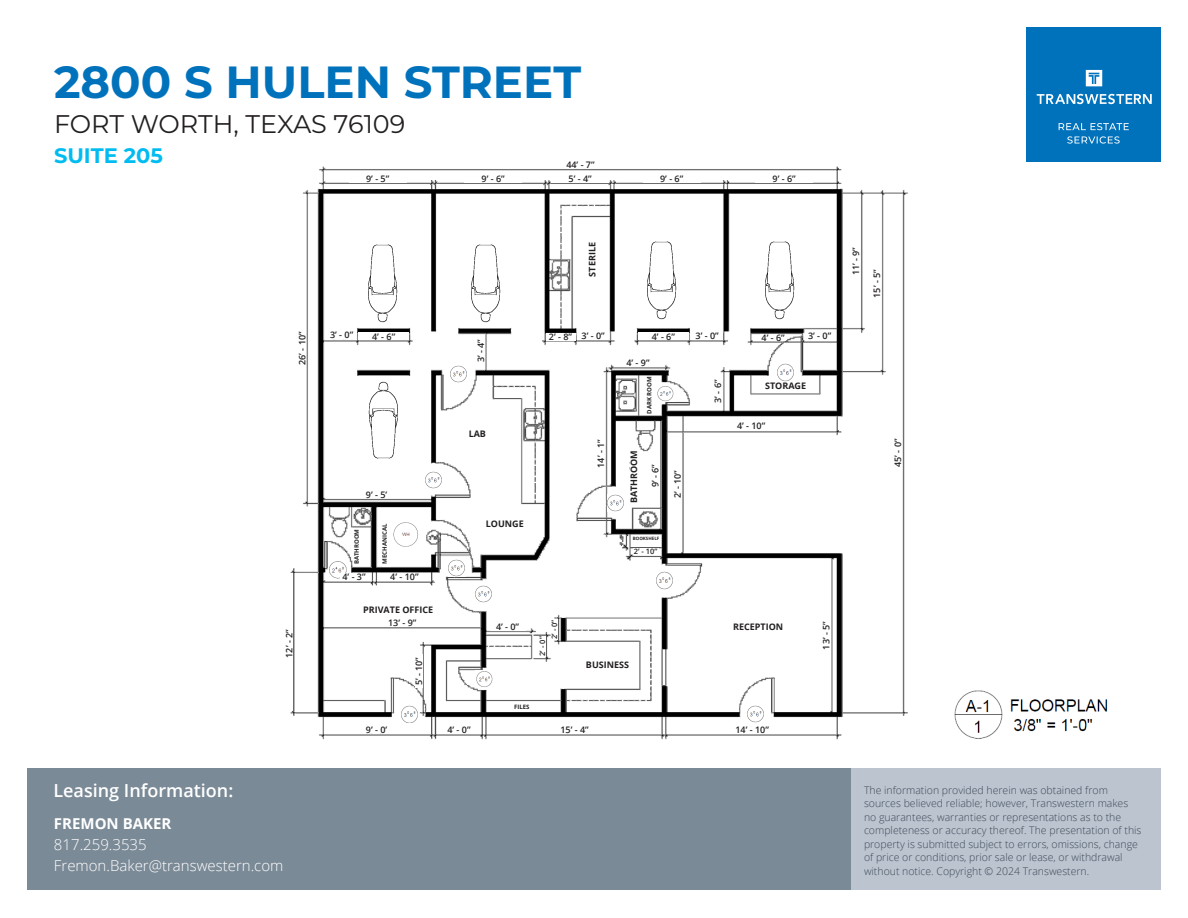
<style>
.page{position:relative;width:1188px;height:918px;background:#fff}
.page>*{position:absolute;margin:0;border:0;box-sizing:border-box;transform-origin:0 0}
.H1{font:700 45px "Montserrat";color:#0072bc}
.t1{font:25.5px "Montserrat";color:#231f20}
.t2{font:700 21px "Montserrat";color:#00bcf1}
.H3-White{font:600 18px "Open Sans";color:#fff}
.Broker_Contact_Info{font:300 15px "Open Sans";color:#fff}
.Broker_Name{font:700 15px "Open Sans";color:#fff}
.Legal{font:300 10.5px/13.5px "Open Sans";color:#3c4a55}
.t3{font:600 9px "Open Sans";color:#231f20}
.t4{font:700 9px "Open Sans";color:#231f20}
.t5{font:600 7.5px "Open Sans";color:#231f20}
.t6{font:700 6px "Open Sans";color:#231f20}
.t7{font:700 4.5px "Open Sans";color:#231f20}
</style>
<div class="page">
<div style="left:1026px;top:27px;width:135px;height:135px;background:#0072bc"></div>
<svg style="left:1067px;top:136px;width:53px;height:8px"></svg>
<svg style="left:1059px;top:123px;width:70px;height:7px"></svg>
<svg style="left:1037px;top:94px;width:115px;height:10px"></svg>
<svg style="left:1086px;top:70px;width:16px;height:16px"></svg>
<img style="left:290px;top:166px;width:618px;height:574px">
<div style="left:27px;top:768px;width:824px;height:122px;background:#7b8a97"></div>
<div style="left:851px;top:768px;width:310px;height:122px;background:#bcc4d0"></div>
<div style="left:552px;top:161px;width:57px;height:7px;background:#fff"></div>
<div style="left:349px;top:175px;width:58px;height:7px;background:#fff"></div>
<div style="left:464px;top:175px;width:58px;height:7px;background:#fff"></div>
<div style="left:551px;top:175px;width:58px;height:7px;background:#fff"></div>
<div style="left:643px;top:175px;width:58px;height:7px;background:#fff"></div>
<div style="left:755px;top:175px;width:58px;height:7px;background:#fff"></div>
<div style="left:329px;top:332px;width:25px;height:7px;background:#fff"></div>
<div style="left:359px;top:333px;width:50px;height:7px;background:#fff"></div>
<div style="left:546px;top:333px;width:29px;height:7px;background:#fff"></div>
<div style="left:580px;top:332px;width:26px;height:8px;background:#fff"></div>
<div style="left:638px;top:333px;width:50px;height:7px;background:#fff"></div>
<div style="left:694px;top:332px;width:26px;height:8px;background:#fff"></div>
<div style="left:807px;top:332px;width:25px;height:8px;background:#fff"></div>
<div style="left:760px;top:334px;width:26px;height:7px;background:#fff"></div>
<div style="left:463px;top:430px;width:28px;height:10px;background:#fff"></div>
<div style="left:589px;top:229px;width:10px;height:61px;background:#fff"></div>
<div style="left:755px;top:382px;width:61px;height:11px;background:#fff"></div>
<div style="left:476px;top:521px;width:58px;height:11px;background:#fff"></div>
<div style="left:356px;top:606px;width:84px;height:13px;background:#fff"></div>
<div style="left:577px;top:662px;width:61px;height:10px;background:#fff"></div>
<div style="left:727px;top:623px;width:62px;height:10px;background:#fff"></div>
<div style="left:354px;top:529px;width:8px;height:36px;background:#fff"></div>
<div style="left:382px;top:521px;width:9px;height:45px;background:#fff"></div>
<div style="left:630px;top:450px;width:12px;height:54px;background:#fff"></div>
<div style="left:631px;top:537px;width:30px;height:7px;background:#fff"></div>
<div style="left:364px;top:726px;width:25px;height:7px;background:#fff"></div>
<div style="left:441px;top:726px;width:36px;height:7px;background:#fff"></div>
<div style="left:557px;top:726px;width:35px;height:7px;background:#fff"></div>
<div style="left:734px;top:726px;width:36px;height:7px;background:#fff"></div>
<div style="left:823px;top:618px;width:8px;height:35px;background:#fff"></div>
<div style="left:551px;top:619px;width:7px;height:20px;background:#fff"></div>
<div style="left:539px;top:636px;width:7px;height:20px;background:#fff"></div>
<div style="left:490px;top:623px;width:35px;height:7px;background:#fff"></div>
<div style="left:633px;top:549px;width:26px;height:6px;background:#fff"></div>
<div style="left:674px;top:466px;width:7px;height:36px;background:#fff"></div>
<div style="left:652px;top:457px;width:7px;height:37px;background:#fff"></div>
<div style="left:597px;top:435px;width:8px;height:37px;background:#fff"></div>
<div style="left:714px;top:376px;width:8px;height:30px;background:#fff"></div>
<div style="left:734px;top:422px;width:34px;height:7px;background:#fff"></div>
<div style="left:894px;top:435px;width:8px;height:36px;background:#fff"></div>
<div style="left:873px;top:265px;width:8px;height:37px;background:#fff"></div>
<div style="left:852px;top:243px;width:8px;height:36px;background:#fff"></div>
<div style="left:621px;top:359px;width:34px;height:7px;background:#fff"></div>
<div style="left:507px;top:705px;width:30px;height:6px;background:#fff"></div>
<div style="left:647px;top:376px;width:9px;height:39px;background:#fff"></div>
<div style="left:477px;top:338px;width:8px;height:25px;background:#fff"></div>
<div style="left:286px;top:625px;width:7px;height:37px;background:#fff"></div>
<div style="left:299px;top:330px;width:7px;height:36px;background:#fff"></div>
<img style="left:393px;top:522px;width:28px;height:27px">
<div style="left:384px;top:619px;width:36px;height:7px;background:#fff"></div>
<div style="left:364px;top:491px;width:25px;height:7px;background:#fff"></div>
<img style="left:368px;top:381px;width:32px;height:77px">
<img style="left:366px;top:245px;width:32px;height:77px">
<img style="left:470px;top:245px;width:32px;height:77px">
<img style="left:645px;top:242px;width:32px;height:77px">
<img style="left:764px;top:242px;width:32px;height:77px">
<img style="left:451px;top:365px;width:17px;height:17px">
<img style="left:426px;top:471px;width:16px;height:17px">
<img style="left:401px;top:706px;width:17px;height:16px">
<img style="left:475px;top:585px;width:17px;height:18px">
<img style="left:449px;top:560px;width:17px;height:17px">
<div style="left:387px;top:573px;width:35px;height:7px;background:#fff"></div>
<img style="left:657px;top:572px;width:17px;height:17px">
<img style="left:608px;top:494px;width:16px;height:17px">
<img style="left:778px;top:364px;width:16px;height:17px">
<img style="left:656px;top:385px;width:18px;height:17px">
<img style="left:475px;top:671px;width:18px;height:17px">
<div style="left:415px;top:654px;width:7px;height:34px;background:#fff"></div>
<img style="left:329px;top:562px;width:18px;height:17px">
<div style="left:340px;top:573px;width:28px;height:7px;background:#fff"></div>
<img style="left:954px;top:690px;width:154px;height:49px">
<img style="left:747px;top:705px;width:17px;height:18px">
<p class="H1" style="left:54px;top:49px;width:529px">2800 S HULEN STREET</p>
<h2 class="t1" style="left:54px;top:106px;width:353px">FORT WORTH, TEXAS 76109</h2>
<h2 class="t2" style="left:54px;top:140px;width:110px">SUITE 205</h2>
<p class="t3" style="left:566px;top:158px;width:30px">44’ - 7”</p>
<p class="t3" style="left:366px;top:173px;width:25px">9’ - 5”</p>
<p class="t3" style="left:482px;top:173px;width:25px">9’ - 6”</p>
<p class="t3" style="left:569px;top:173px;width:25px">5’ - 4”</p>
<p class="t3" style="left:660px;top:173px;width:25px">9’ - 6”</p>
<p class="t3" style="left:773px;top:173px;width:25px">9’ - 6”</p>
<p class="t4" style="left:586px;top:277px;width:36px;rotate:-90deg">STERILE</p>
<p class="t3" style="left:850px;top:275px;width:30px;rotate:-90deg">11’ - 9”</p>
<p class="t3" style="left:871px;top:298px;width:30px;rotate:-90deg">15’ - 5”</p>
<p class="t3" style="left:296px;top:365px;width:35px;rotate:-90deg">26’ - 10”</p>
<p class="t3" style="left:330px;top:329px;width:25px">3’ - 0”</p>
<p class="t3" style="left:372px;top:330px;width:25px">4’ - 6”</p>
<p class="t3" style="left:549px;top:331px;width:25px">2’ - 8”</p>
<p class="t3" style="left:582px;top:330px;width:25px">3’ - 0”</p>
<p class="t3" style="left:652px;top:330px;width:25px">4’ - 6”</p>
<p class="t3" style="left:696px;top:330px;width:25px">3’ - 0”</p>
<p class="t3" style="left:762px;top:332px;width:25px">4’ - 6”</p>
<p class="t3" style="left:808px;top:330px;width:25px">3’ - 0”</p>
<p class="t3" style="left:475px;top:362px;width:25px;rotate:-90deg">3’ - 4”</p>
<p class="t3" style="left:626px;top:357px;width:25px">4’ - 9”</p>
<p class="t6" style="left:645px;top:414px;width:39px;rotate:-90deg">DARK ROOM</p>
<p class="t3" style="left:712px;top:403px;width:25px;rotate:-90deg">3’ - 6”</p>
<p class="t4" style="left:765px;top:379px;width:43px">STORAGE</p>
<p class="t3" style="left:366px;top:489px;width:23px">9’ - 5’</p>
<p class="t6" style="left:352px;top:564px;width:37px;rotate:-90deg">BATHROOM</p>
<p class="t6" style="left:380px;top:564px;width:41px;rotate:-90deg">MECHANICAL</p>
<p class="t4" style="left:469px;top:428px;width:19px">LAB</p>
<p class="t4" style="left:486px;top:518px;width:39px">LOUNGE</p>
<p class="t3" style="left:595px;top:468px;width:30px;rotate:-90deg">14’ - 1”</p>
<p class="t4" style="left:628px;top:503px;width:55px;rotate:-90deg">BATHROOM</p>
<p class="t7" style="left:633px;top:535px;width:28px">BOOKSHELF</p>
<p class="t3" style="left:649px;top:487px;width:25px;rotate:-90deg">9’ - 6”</p>
<p class="t5" style="left:634px;top:547px;width:25px">2’ - 10”</p>
<p class="t3" style="left:671px;top:498px;width:30px;rotate:-90deg">2’ - 10”</p>
<p class="t3" style="left:737px;top:420px;width:30px">4’ - 10”</p>
<p class="t3" style="left:892px;top:467px;width:30px;rotate:-90deg">45’ - 0”</p>
<p class="t3" style="left:342px;top:571px;width:25px">4’ - 3”</p>
<p class="t3" style="left:390px;top:571px;width:30px">4’ - 10”</p>
<p class="t4" style="left:363px;top:603px;width:72px">PRIVATE OFFICE</p>
<p class="t3" style="left:283px;top:658px;width:30px;rotate:-90deg">12’ - 2”</p>
<p class="t3" style="left:388px;top:617px;width:30px">13’ - 9”</p>
<p class="t3" style="left:413px;top:685px;width:30px;rotate:-90deg">5’ - 10”</p>
<p class="t3" style="left:496px;top:621px;width:25px">4’ - 0”</p>
<p class="t5" style="left:549px;top:639px;width:21px;rotate:-90deg">2’ - 0”</p>
<p class="t5" style="left:537px;top:656px;width:21px;rotate:-90deg">2’ - 0”</p>
<p class="t4" style="left:586px;top:659px;width:45px">BUSINESS</p>
<p class="t4" style="left:733px;top:620px;width:52px">RECEPTION</p>
<p class="t3" style="left:820px;top:650px;width:30px;rotate:-90deg">13’ - 5”</p>
<p class="t6" style="left:514px;top:703px;width:17px">FILES</p>
<p class="t3" style="left:366px;top:724px;width:23px">9’ - 0’</p>
<p class="t3" style="left:447px;top:724px;width:25px">4’ - 0”</p>
<p class="t3" style="left:560px;top:724px;width:30px">15’ - 4”</p>
<p class="t3" style="left:736px;top:724px;width:35px">14’ - 10”</p>
<p class="H3-White" style="left:54px;top:778px;width:181px">Leasing Information:</p>
<p class="Broker_Name" style="left:54px;top:813px;width:119px">FREMON BAKER</p>
<p class="Broker_Contact_Info" style="left:54px;top:834px;width:94px">817.259.3535</p>
<p class="Broker_Contact_Info" style="left:54px;top:855px;width:231px">Fremon.Baker@transwestern.com</p>
<p class="Legal" style="left:864px;top:783px;width:279px">The information provided herein was obtained from sources believed reliable; however, Transwestern makes no guarantees, warranties or representations as to the completeness or accuracy thereof. The presentation of this property is submitted subject to errors, omissions, change of price or conditions, prior sale or lease, or withdrawal without notice. Copyright © 2024 Transwestern.</p>
</div>
